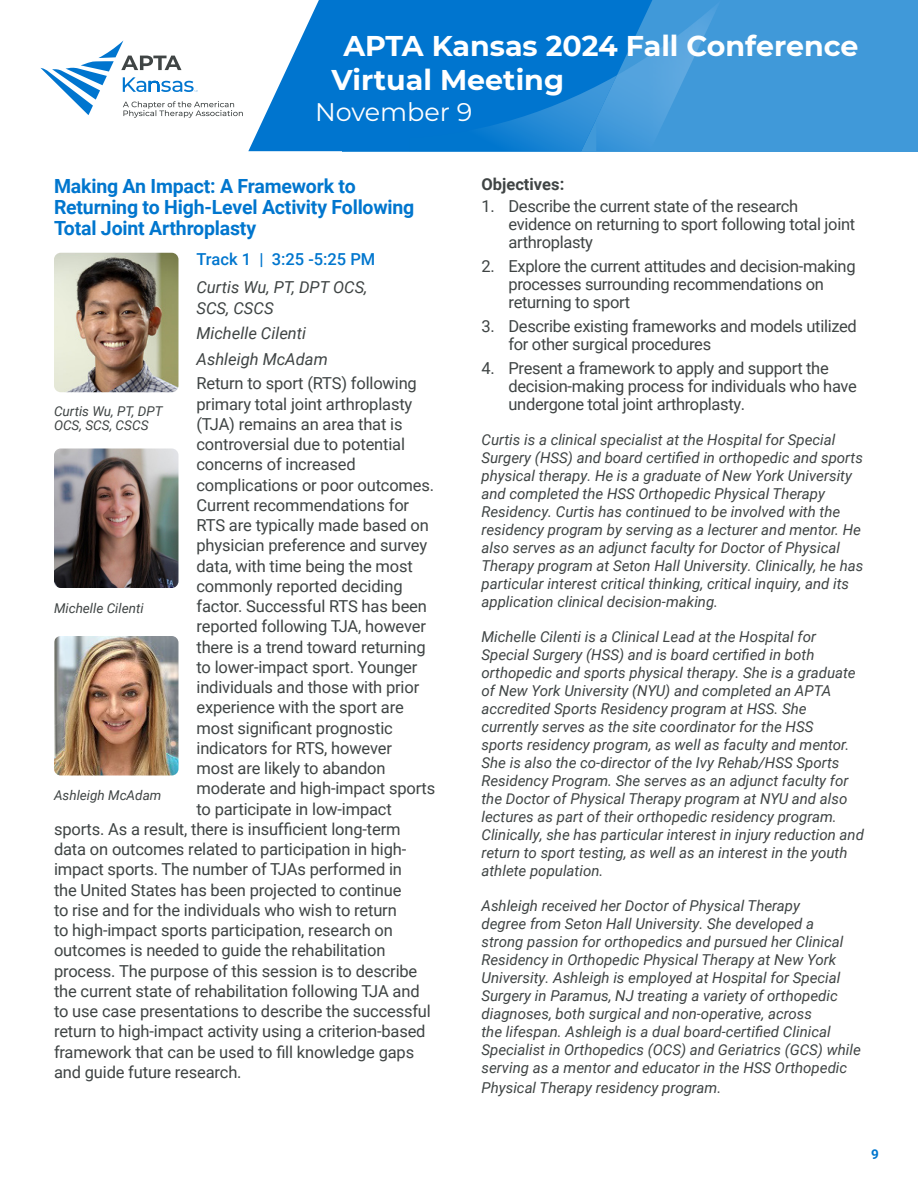
<style>
.page{position:relative;width:918px;height:1188px;background:#fff}
.page>*{position:absolute;margin:0;border:0;box-sizing:border-box;transform-origin:0 0}
.t1{font:700 28.5px/34.2px "APTA Sans";color:#fff}
.t2{font:25.5px "APTA Sans";color:#fff}
.Session_Title{font:700 19.5px/21px "Roboto";letter-spacing:-.01em;color:#0076ce}
.Course_Description{font:16.5px/18px "Roboto";letter-spacing:-.01em;color:#3f4444}
.Speaker{font:italic 16.5px/21px "Roboto";color:#3f4444}
.Session_Time{font:500 16.5px "Roboto";color:#0076ce}
.Obj_Head{font:700 16.5px "Roboto";color:#3f4444}
.Bio{font:italic 15px/18px "Roboto";color:#3f4444}
.Speaker-2{font:italic 13.5px/13.5px "Roboto";color:#3f4444}
.t3{font:700 13.5px "Roboto";color:#0076ce}
</style>
<div class="page">
<svg style="left:40px;top:40px;width:203px;height:78px"></svg>
<div style="left:342px;top:0;width:576px;height:151px;background:#4099d9"></div>
<svg style="left:248px;top:0;width:348px;height:151px;background:#2488d5"></svg>
<img style="left:596px;top:0;width:120px;height:151px">
<img style="left:409px;top:75px;width:208px;height:76px">
<img style="left:54px;top:253px;width:124px;height:139px">
<img style="left:54px;top:448px;width:124px;height:140px">
<img style="left:54px;top:636px;width:124px;height:140px">
<h1 class="t1" style="left:332px;top:27px;width:529px;text-indent:12px">APTA Kansas 2024 Fall Conference<br>Virtual Meeting</h1>
<h2 class="t2" style="left:315px;top:94px;width:159px">November 9</h2>
<p class="Session_Title" style="left:54px;top:175px;width:362px">Making An Impact: A Framework to<br>Returning to High-Level Activity Following<br>Total Joint Arthroplasty</p>
<p class="Session_Time" style="left:196px;top:248px;width:180px">Track 1 | 3:25 -5:25 PM</p>
<p class="Speaker" style="left:196px;top:276px;width:173px">Curtis Wu, PT, DPT OCS,<br>SCS, CSCS</p>
<p class="Speaker" style="left:196px;top:322px;width:111px">Michelle Cilenti</p>
<p class="Speaker" style="left:196px;top:348px;width:133px">Ashleigh McAdam</p>
<p class="Course_Description" style="left:196px;top:374px;width:222px">Return to sport (RTS) following</p>
<p class="Course_Description" style="left:196px;top:394px;width:217px">primary total joint arthroplasty</p>
<p class="Course_Description" style="left:196px;top:414px;width:208px">(TJA) remains an area that is</p>
<p class="Course_Description" style="left:196px;top:435px;width:210px">controversial due to potential</p>
<p class="Course_Description" style="left:196px;top:455px;width:161px">concerns of increased</p>
<p class="Course_Description" style="left:196px;top:475px;width:239px">complications or poor outcomes.</p>
<p class="Course_Description" style="left:196px;top:495px;width:214px">Current recommendations for</p>
<p class="Course_Description" style="left:196px;top:516px;width:234px">RTS are typically made based on</p>
<p class="Course_Description" style="left:196px;top:536px;width:232px">physician preference and survey</p>
<p class="Course_Description" style="left:196px;top:556px;width:218px">data, with time being the most</p>
<p class="Course_Description" style="left:196px;top:576px;width:208px">commonly reported deciding</p>
<p class="Course_Description" style="left:196px;top:597px;width:232px">factor. Successful RTS has been</p>
<p class="Course_Description" style="left:196px;top:617px;width:231px">reported following TJA, however</p>
<p class="Course_Description" style="left:196px;top:637px;width:231px">there is a trend toward returning</p>
<p class="Course_Description" style="left:196px;top:657px;width:222px">to lower-impact sport. Younger</p>
<p class="Course_Description" style="left:196px;top:678px;width:224px">individuals and those with prior</p>
<p class="Course_Description" style="left:196px;top:698px;width:209px">experience with the sport are</p>
<p class="Course_Description" style="left:196px;top:718px;width:198px">most significant prognostic</p>
<p class="Course_Description" style="left:196px;top:738px;width:197px">indicators for RTS, however</p>
<p class="Course_Description" style="left:196px;top:759px;width:191px">most are likely to abandon</p>
<p class="Course_Description" style="left:196px;top:779px;width:240px">moderate and high-impact sports</p>
<p class="Course_Description" style="left:196px;top:799px;width:197px">to participate in low-impact</p>
<p class="Course_Description" style="left:54px;top:819px;width:348px">sports. As a result, there is insufficient long-term</p>
<p class="Course_Description" style="left:54px;top:840px;width:354px">data on outcomes related to participation in high-</p>
<p class="Course_Description" style="left:54px;top:860px;width:350px">impact sports. The number of TJAs performed in</p>
<p class="Course_Description" style="left:54px;top:880px;width:349px">the United States has been projected to continue</p>
<p class="Course_Description" style="left:54px;top:900px;width:344px">to rise and for the individuals who wish to return</p>
<p class="Course_Description" style="left:54px;top:921px;width:340px">to high-impact sports participation, research on</p>
<p class="Course_Description" style="left:54px;top:941px;width:333px">outcomes is needed to guide the rehabilitation</p>
<p class="Course_Description" style="left:54px;top:961px;width:365px">process. The purpose of this session is to describe</p>
<p class="Course_Description" style="left:54px;top:981px;width:367px">the current state of rehabilitation following TJA and</p>
<p class="Course_Description" style="left:54px;top:1002px;width:378px">to use case presentations to describe the successful</p>
<p class="Course_Description" style="left:54px;top:1022px;width:373px">return to high-impact activity using a criterion-based</p>
<p class="Course_Description" style="left:54px;top:1042px;width:362px">framework that can be used to fill knowledge gaps</p>
<p class="Course_Description" style="left:54px;top:1062px;width:189px">and guide future research.</p>
<p class="Speaker-2" style="left:54px;top:404px;width:110px">Curtis Wu, PT, DPT<br>OCS, SCS, CSCS</p>
<p class="Speaker-2" style="left:54px;top:601px;width:91px">Michelle Cilenti</p>
<p class="Speaker-2" style="left:54px;top:788px;width:109px">Ashleigh McAdam</p>
<p class="Obj_Head" style="left:482px;top:172px;width:84px">Objectives:</p>
<p class="Course_Description" style="left:508px;top:197px;width:348px;text-indent:-27px">1. Describe the current state of the research evidence on returning to sport following total joint arthroplasty</p>
<p class="Course_Description" style="left:508px;top:257px;width:349px;text-indent:-27px">2. Explore the current attitudes and decision-making processes surrounding recommendations on returning to sport</p>
<p class="Course_Description" style="left:508px;top:317px;width:350px;text-indent:-27px">3. Describe existing frameworks and models utilized for other surgical procedures</p>
<p class="Course_Description" style="left:508px;top:359px;width:350px;text-indent:-27px">4. Present a framework to apply and support the decision-making process for individuals who have undergone total joint arthroplasty.</p>
<p class="Bio" style="left:482px;top:430px;width:383px">Curtis is a clinical specialist at the Hospital for Special Surgery (HSS) and board certified in orthopedic and sports physical therapy. He is a graduate of New York University and completed the HSS Orthopedic Physical Therapy Residency. Curtis has continued to be involved with the residency program by serving as a lecturer and mentor. He also serves as an adjunct faculty for Doctor of Physical Therapy program at Seton Hall University. Clinically, he has particular interest critical thinking, critical inquiry, and its application clinical decision-making.</p>
<p class="Bio" style="left:482px;top:627px;width:384px">Michelle Cilenti is a Clinical Lead at the Hospital for Special Surgery (HSS) and is board certified in both orthopedic and sports physical therapy. She is a graduate of New York University (NYU) and completed an APTA accredited Sports Residency program at HSS. She currently serves as the site coordinator for the HSS<br>sports residency program, as well as faculty and mentor.<br>She is also the co-director of the Ivy Rehab/HSS Sports Residency Program. She serves as an adjunct faculty for the Doctor of Physical Therapy program at NYU and also lectures as part of their orthopedic residency program.<br>Clinically, she has particular interest in injury reduction and return to sport testing, as well as an interest in the youth athlete population.</p>
<p class="Bio" style="left:482px;top:896px;width:381px">Ashleigh received her Doctor of Physical Therapy<br>degree from Seton Hall University. She developed a<br>strong passion for orthopedics and pursued her Clinical Residency in Orthopedic Physical Therapy at New York University. Ashleigh is employed at Hospital for Special Surgery in Paramus, NJ treating a variety of orthopedic diagnoses, both surgical and non-operative, across<br>the lifespan. Ashleigh is a dual board-certified Clinical Specialist in Orthopedics (OCS) and Geriatrics (GCS) while serving as a mentor and educator in the HSS Orthopedic</p>
<p class="Bio" style="left:482px;top:1078px;width:241px">Physical Therapy residency program.</p>
<p class="t3" style="left:871px;top:1145px;width:9px">9</p>
</div>
